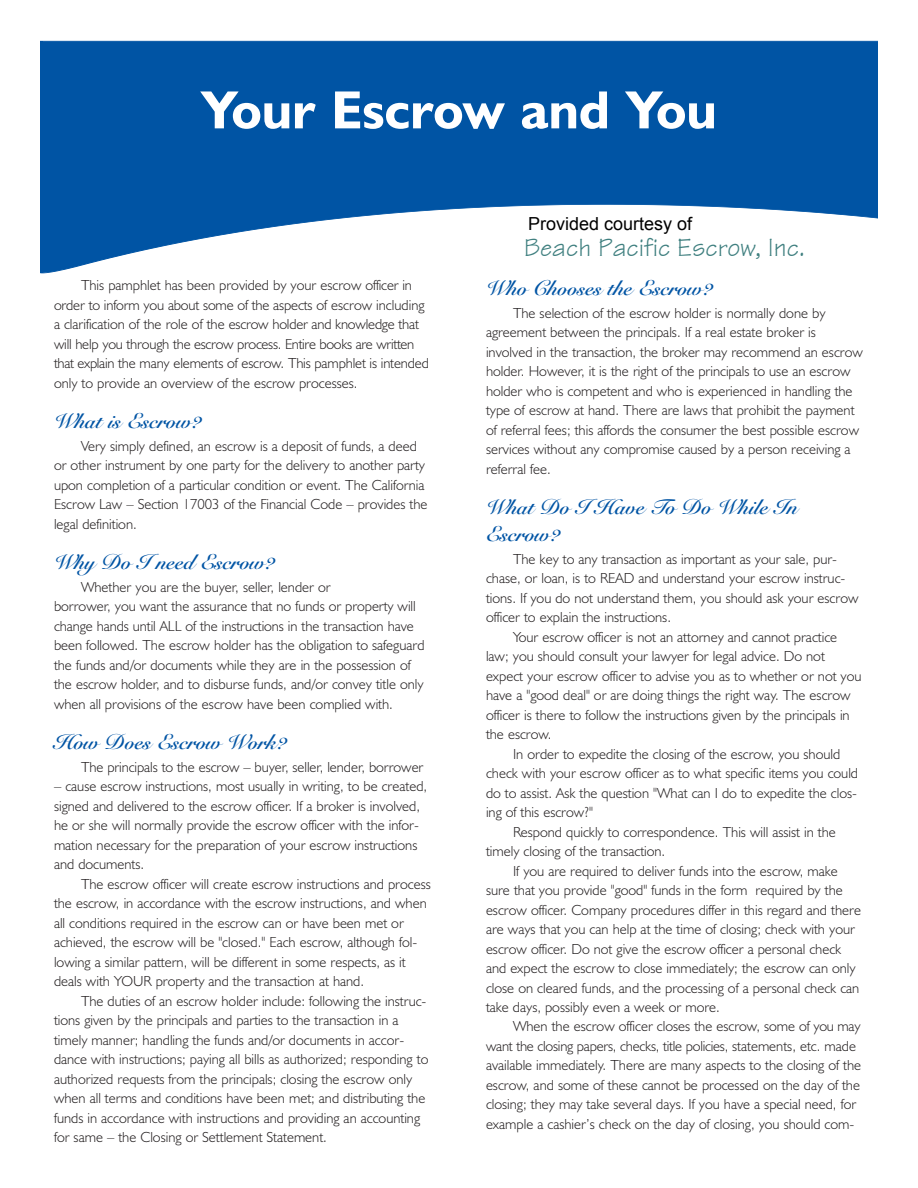
<style>
.page{position:relative;width:918px;height:1188px;background:#fff}
.page>*{position:absolute;margin:0;border:0;box-sizing:border-box;transform-origin:0 0}
.t1{font:700 54px "Humanist 521 BT";color:#fff}
.t2{font:27px "Technical";color:#408080}
.t3{font:21px/27px "Snell Roundhand Bold Script";color:#0054a4}
.t4{font:18px "Arial";color:#000}
.t5{font:300 14.7px/19.5px "Humanist 521 BT";color:#231f20}
</style>
<div class="page">
<svg style="left:40px;top:40px;width:838px;height:234px"></svg>
<h1 class="t1" style="left:201px;top:90px;width:517px">Your Escrow and You</h1>
<p class="t5" style="left:54px;top:277px;width:376px;text-indent:27px">This pamphlet has been provided by your escrow officer in order to inform you about some of the aspects of escrow including a clarification of the role of the escrow holder and knowledge that will help you through the escrow process. Entire books are written that explain the many elements of escrow. This pamphlet is intended only to provide an overview of the escrow processes.</p>
<h3 class="t3" style="left:54px;top:411px;width:149px">What is Escrow?</h3>
<p class="t5" style="left:54px;top:438px;width:375px;text-indent:27px">Very simply defined, an escrow is a deposit of funds, a deed or other instrument by one party for the delivery to another party upon completion of a particular condition or event. The California Escrow Law – Section 17003 of the Financial Code – provides the legal definition.</p>
<h3 class="t3" style="left:54px;top:552px;width:222px">Why Do I need Escrow?</h3>
<p class="t5" style="left:54px;top:579px;width:372px;text-indent:27px">Whether you are the buyer, seller, lender or<br>borrower, you want the assurance that no funds or property will change hands until ALL of the instructions in the transaction have been followed. The escrow holder has the obligation to safeguard the funds and/or documents while they are in the possession of the escrow holder, and to disburse funds, and/or convey title only when all provisions of the escrow have been complied with.</p>
<h3 class="t3" style="left:54px;top:732px;width:234px">How Does Escrow Work?</h3>
<p class="t5" style="left:81px;top:759px;width:344px">The principals to the escrow – buyer, seller, lender, borrower</p>
<p class="t5" style="left:54px;top:778px;width:375px">– cause escrow instructions, most usually in writing, to be created, signed and delivered to the escrow officer. If a broker is involved, he or she will normally provide the escrow officer with the infor&shy;mation necessary for the preparation of your escrow instructions and documents.</p>
<p class="t5" style="left:54px;top:876px;width:378px;text-indent:27px">The escrow officer will create escrow instructions and process the escrow, in accordance with the escrow instructions, and when all conditions required in the escrow can or have been met or achieved, the escrow will be "closed." Each escrow, although fol&shy;lowing a similar pattern, will be different in some respects, as it deals with YOUR property and the transaction at hand.</p>
<p class="t5" style="left:54px;top:993px;width:376px;text-indent:27px">The duties of an escrow holder include: following the instruc&shy;tions given by the principals and parties to the transaction in a timely manner; handling the funds and/or documents in accor&shy;dance with instructions; paying all bills as authorized; responding to authorized requests from the principals; closing the escrow only when all terms and conditions have been met; and distributing the funds in accordance with instructions and providing an accounting for same – the Closing or Settlement Statement.</p>
<p class="t4" style="left:528px;top:212px;width:166px">Provided courtesy of</p>
<h2 class="t2" style="left:524px;top:231px;width:282px">Beach Pacific Escrow, Inc.</h2>
<h3 class="t3" style="left:486px;top:278px;width:228px">Who Chooses the Escrow?</h3>
<p class="t5" style="left:486px;top:304px;width:378px;text-indent:27px">The selection of the escrow holder is normally done by agreement between the principals. If a real estate broker is involved in the transaction, the broker may recommend an escrow holder. However, it is the right of the principals to use an escrow holder who is competent and who is experienced in handling the type of escrow at hand. There are laws that prohibit the payment of referral fees; this affords the consumer the best possible escrow services without any compromise caused by a person receiving a referral fee.</p>
<h3 class="t3" style="left:486px;top:497px;width:313px">What Do I Have To Do While In<br>Escrow?</h3>
<p class="t5" style="left:486px;top:550px;width:374px;text-indent:27px">The key to any transaction as important as your sale, pur&shy;chase, or loan, is to READ and understand your escrow instruc&shy;tions. If you do not understand them, you should ask your escrow officer to explain the instructions.</p>
<p class="t5" style="left:486px;top:628px;width:377px;text-indent:27px">Your escrow officer is not an attorney and cannot practice law; you should consult your lawyer for legal advice. Do not expect your escrow officer to advise you as to whether or not you have a "good deal" or are doing things the right way. The escrow officer is there to follow the instructions given by the principals in the escrow.</p>
<p class="t5" style="left:513px;top:745px;width:329px">In order to expedite the closing of the escrow, you should</p>
<p class="t5" style="left:486px;top:765px;width:374px">check with your escrow officer as to what specific items you could</p>
<p class="t5" style="left:486px;top:784px;width:373px">do to assist. Ask the question "What can I do to expedite the clos-</p>
<p class="t5" style="left:486px;top:804px;width:108px">ing of this escrow?"</p>
<p class="t5" style="left:513px;top:823px;width:324px">Respond quickly to correspondence. This will assist in the</p>
<p class="t5" style="left:486px;top:843px;width:181px">timely closing of the transaction.</p>
<p class="t5" style="left:513px;top:862px;width:326px">If you are required to deliver funds into the escrow, make</p>
<p class="t5" style="left:486px;top:882px;width:358px">sure that you provide "good" funds in the form required by the</p>
<p class="t5" style="left:486px;top:901px;width:377px">escrow officer. Company procedures differ in this regard and there</p>
<p class="t5" style="left:486px;top:921px;width:370px">are ways that you can help at the time of closing; check with your</p>
<p class="t5" style="left:486px;top:940px;width:357px">escrow officer. Do not give the escrow officer a personal check</p>
<p class="t5" style="left:486px;top:960px;width:371px">and expect the escrow to close immediately; the escrow can only</p>
<p class="t5" style="left:486px;top:979px;width:375px">close on cleared funds, and the processing of a personal check can</p>
<p class="t5" style="left:486px;top:999px;width:235px">take days, possibly even a week or more.</p>
<p class="t5" style="left:513px;top:1018px;width:349px">When the escrow officer closes the escrow, some of you may</p>
<p class="t5" style="left:486px;top:1038px;width:372px">want the closing papers, checks, title policies, statements, etc. made</p>
<p class="t5" style="left:486px;top:1057px;width:377px">available immediately. There are many aspects to the closing of the</p>
<p class="t5" style="left:486px;top:1077px;width:376px">escrow, and some of these cannot be processed on the day of the</p>
<p class="t5" style="left:486px;top:1096px;width:372px">closing; they may take several days. If you have a special need, for</p>
<p class="t5" style="left:486px;top:1116px;width:370px">example a cashier’s check on the day of closing, you should com-</p>
</div>
